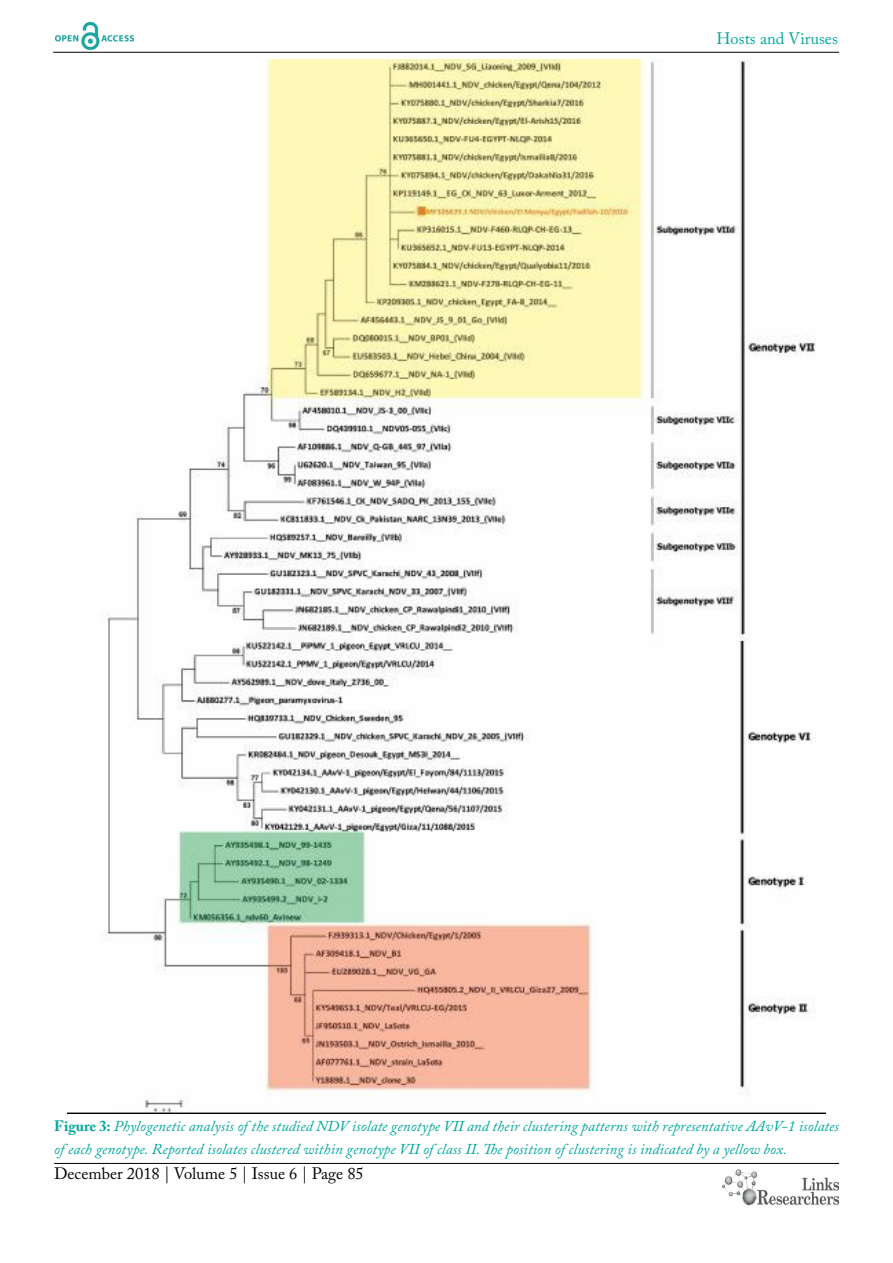
<style>
.page{position:relative;width:893px;height:1263px;background:#fff}
.page>*{position:absolute;margin:0;border:0;box-sizing:border-box;transform-origin:0 0}
.t1{font:16.5px "Adobe Caslon Pro";color:#000}
.t2{font:16.5px "Adobe Caslon Pro";color:#00a79e}
.t3{font:italic 15px/22.5px "Adobe Caslon Pro";letter-spacing:.01em;color:#00a79e}
.s1{font-weight:700;font-style:normal}
</style>
<div class="page">
<hr style="left:53px;top:52px;width:786px;height:1px;background:#000">
<hr style="left:54px;top:1163px;width:785px;height:1px;background:#000">
<img style="left:55px;top:23px;width:79px;height:27px">
<img style="left:722px;top:1169px;width:117px;height:37px">
<img style="left:67px;top:60px;width:759px;height:1053px">
<p class="t2" style="left:716px;top:29px;width:123px">Hosts and Viruses</p>
<p class="t3" style="left:54px;top:1115px;width:786px"><span class="s1">Figure 3:</span> Phylogenetic analysis of the studied NDV isolate genotype VII and their clustering patterns with representative AAvV-1 isolates of each genotype. Reported isolates clustered within genotype VII of class II. The position of clustering is indicated by a yellow box.</p>
<p class="t1" style="left:54px;top:1164px;width:311px">December 2018 | Volume 5 | Issue 6 | Page 85</p>
</div>
